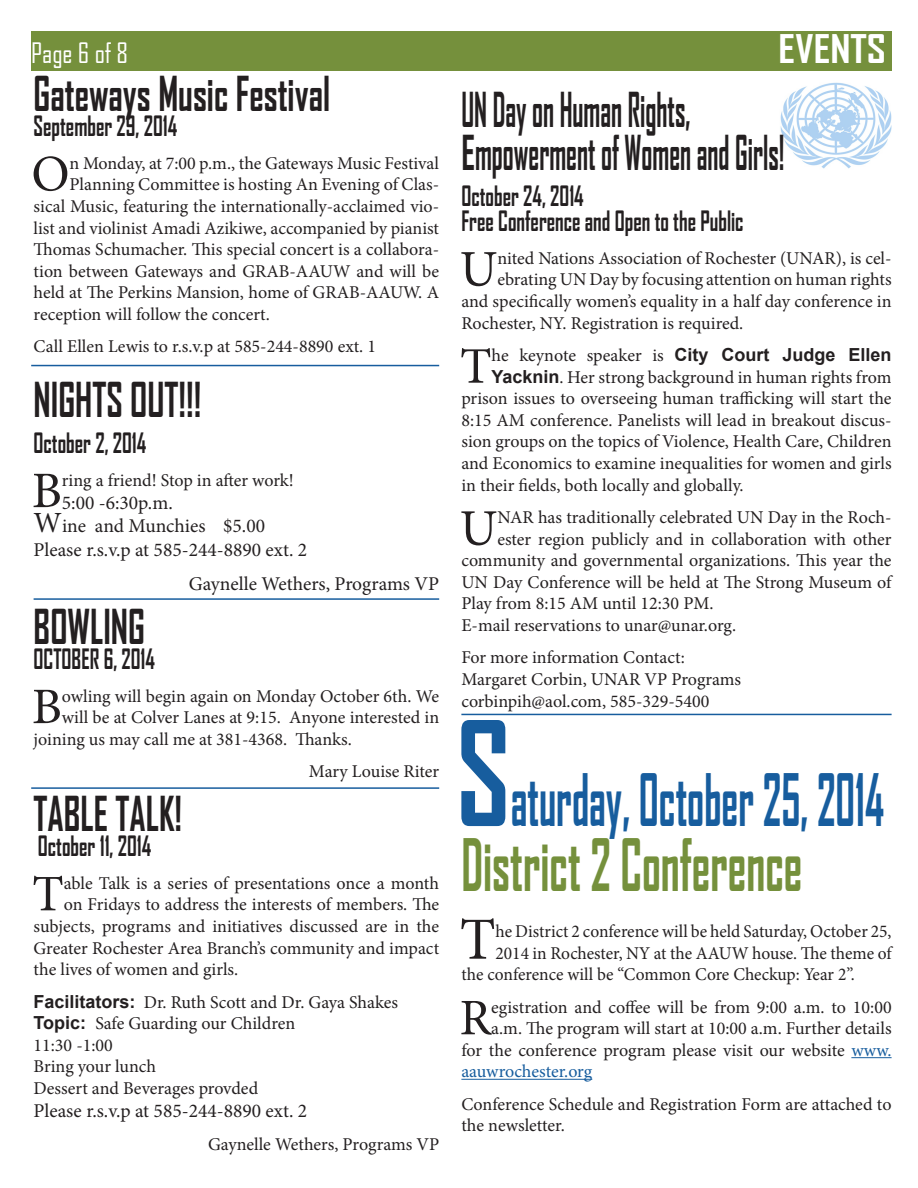
<style>
.page{position:relative;width:918px;height:1188px;background:#fff}
.page>*{position:absolute;margin:0;border:0;box-sizing:border-box;transform-origin:0 0}
.t1{font:700 138.75px "Agency FB";color:#175d9e;scale:.86 1}
.t2{font:700 69.15px "Agency FB";color:#175d9e;scale:.61 1}
.t3{font:700 69.15px "Agency FB";color:#75903c;scale:.67 1}
.t4{font:59.7px "Minion Pro";color:#231f20}
.t5{font:51.3px "Minion Pro";color:#231f20}
.t6{font:700 46.05px "Agency FB";color:#231f20;scale:.78 1}
.t7{font:700 46.05px "Agency FB";color:#231f20;scale:.75 1}
.t8{font:700 46.05px "Agency FB";color:#231f20;scale:.59 1}
.t9{font:700 37.8px "Agency FB";color:#fff;scale:1.11 1}
.t10{font:27px "Agency FB";color:#fff}
.t11{font:700 26.85px "Agency FB";color:#231f20;scale:.78 1}
.t12{font:19.5px "Minion Pro";color:#231f20}
.t13{font:18px/21.6px "Minion Pro";color:#231f20}
.t14{font:700 18px "Arial";color:#231f20}
.t15{font:18px "Minion Pro";letter-spacing:-.005em;color:#175d9e}
.s1{font-size:29.25px}
.s2{font-family:"Arial";font-weight:700}
.s3{font-family:"Minion Pro";font-weight:400}
.s4{color:#175d9e}
</style>
<div class="page">
<img style="left:780px;top:82px;width:112px;height:87px">
<div style="left:31px;top:31px;width:861px;height:40px;background:#75903c"></div>
<hr style="left:851px;top:1057px;width:41px;height:1px;background:#175d9e">
<hr style="left:461px;top:1079px;width:131px;height:1px;background:#175d9e">
<hr style="left:31px;top:787px;width:408px;height:2px;background:#175d9e">
<hr style="left:34px;top:598px;width:405px;height:2px;background:#175d9e">
<hr style="left:31px;top:365px;width:408px;height:1px;background:#175d9e">
<hr style="left:461px;top:714px;width:431px;height:1px;background:#175d9e">
<p class="t10" style="left:31px;top:37px;width:99px">Page 6 of 8</p>
<p class="t9" style="left:778px;top:26px;width:98px">EVENTS</p>
<p class="t6" style="left:34px;top:65px;width:382px">Gateways Music Festival</p>
<p class="t11" style="left:34px;top:110px;width:186px">September 29, 2014</p>
<p class="t5" style="left:31px;top:140px;width:40px">O</p>
<p class="t13" style="left:70px;top:152px;width:371px">n Monday, at 7:00 p.m., the Gateways Music Festival</p>
<p class="t13" style="left:70px;top:174px;width:371px">Planning Committee is hosting An Evening of Clas-</p>
<p class="t13" style="left:34px;top:195px;width:407px">sical Music, featuring the internationally-acclaimed vio-</p>
<p class="t13" style="left:34px;top:217px;width:407px">list and violinist Amadi Azikiwe, accompanied by pianist</p>
<p class="t13" style="left:34px;top:239px;width:407px">Thomas Schumacher. This special concert is a collabora-</p>
<p class="t13" style="left:34px;top:260px;width:407px">tion between Gateways and GRAB-AAUW and will be</p>
<p class="t13" style="left:34px;top:282px;width:407px">held at The Perkins Mansion, home of GRAB-AAUW. A</p>
<p class="t13" style="left:34px;top:303px;width:238px">reception will follow the concert.</p>
<p class="t13" style="left:34px;top:336px;width:344px">Call Ellen Lewis to r.s.v.p at 585-244-8890 ext. 1</p>
<p class="t6" style="left:34px;top:371px;width:217px">NIGHTS OUT!!!</p>
<p class="t11" style="left:34px;top:426px;width:146px">October 2, 2014</p>
<p class="t5" style="left:32px;top:456px;width:32px">B</p>
<p class="t13" style="left:62px;top:469px;width:233px">ring a friend! Stop in after work!</p>
<p class="t12" style="left:62px;top:490px;width:112px">5:00 -6:30p.m.</p>
<p class="t12" style="left:34px;top:513px;width:233px"><span class="s1">W</span>ine and Munchies $5.00</p>
<p class="t12" style="left:34px;top:536px;width:275px">Please r.s.v.p at 585-244-8890 ext. 2</p>
<p class="t12" style="left:189px;top:571px;width:252px">Gaynelle Wethers, Programs VP</p>
<p class="t6" style="left:34px;top:598px;width:144px">BOWLING</p>
<p class="t11" style="left:34px;top:642px;width:157px">OCTOBER 6, 2014</p>
<p class="t5" style="left:32px;top:672px;width:32px">B</p>
<p class="t13" style="left:62px;top:685px;width:379px">owling will begin again on Monday October 6th. We</p>
<p class="t13" style="left:62px;top:707px;width:379px">will be at Colver Lanes at 9:15. Anyone interested in</p>
<p class="t13" style="left:34px;top:728px;width:320px">joining us may call me at 381-4368. Thanks.</p>
<p class="t13" style="left:309px;top:761px;width:132px">Mary Louise Riter</p>
<p class="t6" style="left:34px;top:785px;width:192px">TABLE TALK!</p>
<p class="t11" style="left:38px;top:830px;width:147px">October 11, 2014</p>
<p class="t5" style="left:32px;top:860px;width:33px">T</p>
<p class="t13" style="left:64px;top:872px;width:377px">able Talk is a series of presentations once a month</p>
<p class="t13" style="left:64px;top:894px;width:377px">on Fridays to address the interests of members. The</p>
<p class="t13" style="left:34px;top:915px;width:407px">subjects, programs and initiatives discussed are in the</p>
<p class="t13" style="left:34px;top:937px;width:407px">Greater Rochester Area Branch’s community and impact</p>
<p class="t13" style="left:34px;top:959px;width:206px">the lives of women and girls.</p>
<p class="t13" style="left:34px;top:991px;width:366px"><span class="s2">Facilitators:</span> Dr. Ruth Scott and Dr. Gaya Shakes</p>
<p class="t13" style="left:34px;top:1013px;width:263px"><span class="s2">Topic:</span> Safe Guarding our Children</p>
<p class="t13" style="left:34px;top:1034px;width:81px">11:30 -1:00</p>
<p class="t13" style="left:34px;top:1056px;width:124px">Bring your lunch</p>
<p class="t13" style="left:34px;top:1077px;width:226px">Dessert and Beverages provded</p>
<p class="t12" style="left:34px;top:1098px;width:275px">Please r.s.v.p at 585-244-8890 ext. 2</p>
<p class="t13" style="left:208px;top:1133px;width:233px">Gaynelle Wethers, Programs VP</p>
<p class="t8" style="left:461px;top:81px;width:390px">UN Day on Human Rights,</p>
<p class="t7" style="left:461px;top:124px;width:433px">Empowerment of Women and Girls!</p>
<p class="t11" style="left:461px;top:180px;width:158px">October 24, 2014</p>
<p class="t11" style="left:461px;top:205px;width:363px">Free Conference and Open to the Public</p>
<p class="t5" style="left:460px;top:235px;width:39px">U</p>
<p class="t13" style="left:497px;top:247px;width:396px">nited Nations Association of Rochester (UNAR), is cel-</p>
<p class="t13" style="left:497px;top:269px;width:396px">ebrating UN Day by focusing attention on human rights</p>
<p class="t13" style="left:461px;top:291px;width:432px">and specifically women’s equality in a half day conference in</p>
<p class="t13" style="left:461px;top:312px;width:283px">Rochester, NY. Registration is required.</p>
<p class="t5" style="left:460px;top:332px;width:33px">T</p>
<p class="t14" style="left:492px;top:343px;width:402px"><span class="s3">he keynote speaker is</span> City Court Judge Ellen</p>
<p class="t13" style="left:492px;top:366px;width:402px"><span class="s2">Yacknin</span>. Her strong background in human rights from</p>
<p class="t13" style="left:461px;top:388px;width:432px">prison issues to overseeing human trafficking will start the</p>
<p class="t13" style="left:461px;top:409px;width:432px">8:15 AM conference. Panelists will lead in breakout discus-</p>
<p class="t13" style="left:461px;top:431px;width:432px">sion groups on the topics of Violence, Health Care, Children</p>
<p class="t13" style="left:461px;top:453px;width:432px">and Economics to examine inequalities for women and girls</p>
<p class="t13" style="left:461px;top:474px;width:284px">in their fields, both locally and globally.</p>
<p class="t5" style="left:460px;top:494px;width:39px">U</p>
<p class="t13" style="left:497px;top:507px;width:396px">NAR has traditionally celebrated UN Day in the Roch-</p>
<p class="t13" style="left:497px;top:528px;width:396px">ester region publicly and in collaboration with other</p>
<p class="t13" style="left:461px;top:550px;width:432px">community and governmental organizations. This year the</p>
<p class="t13" style="left:461px;top:571px;width:432px">UN Day Conference will be held at The Strong Museum of</p>
<p class="t13" style="left:461px;top:593px;width:254px">Play from 8:15 AM until 12:30 PM.</p>
<p class="t13" style="left:461px;top:615px;width:276px">E-mail reservations to unar@unar.org.</p>
<p class="t13" style="left:461px;top:647px;width:225px">For more information Contact:</p>
<p class="t13" style="left:461px;top:669px;width:281px">Margaret Corbin, UNAR VP Programs</p>
<p class="t13" style="left:461px;top:690px;width:250px">corbinpih@aol.com, 585-329-5400</p>
<p class="t1" style="left:456px;top:688px;width:65px">S</p>
<p class="t2" style="left:511px;top:757px;width:614px">aturday, October 25, 2014</p>
<p class="t3" style="left:461px;top:822px;width:511px">District 2 Conference</p>
<p class="t4" style="left:460px;top:900px;width:37px">T</p>
<p class="t13" style="left:496px;top:921px;width:398px">he District 2 conference will be held Saturday, October 25,</p>
<p class="t13" style="left:496px;top:942px;width:398px">2014 in Rochester, NY at the AAUW house. The theme of</p>
<p class="t13" style="left:461px;top:964px;width:395px">the conference will be “Common Core Checkup: Year 2”.</p>
<p class="t5" style="left:460px;top:984px;width:33px">R</p>
<p class="t13" style="left:491px;top:996px;width:402px">egistration and coffee will be from 9:00 a.m. to 10:00</p>
<p class="t13" style="left:491px;top:1018px;width:402px">a.m. The program will start at 10:00 a.m. Further details</p>
<p class="t13" style="left:461px;top:1039px;width:432px">for the conference program please visit our website <span class="s4">www.</span></p>
<p class="t15" style="left:461px;top:1060px;width:132px">aauwrochester.org</p>
<p class="t13" style="left:461px;top:1093px;width:432px">Conference Schedule and Registration Form are attached to the newsletter.</p>
</div>
